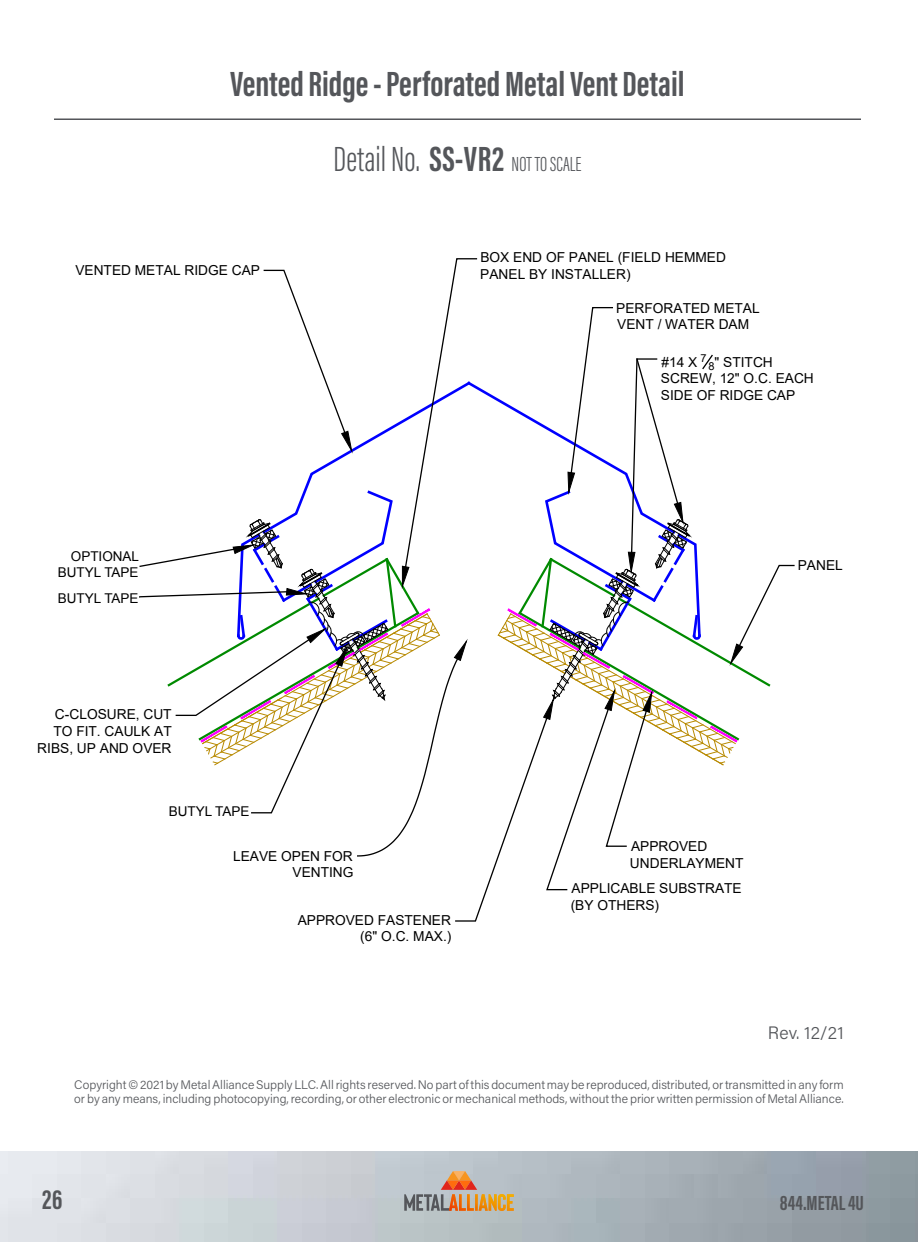
<style>
.page{position:relative;width:918px;height:1242px;background:#fff}
.page>*{position:absolute;margin:0;border:0;box-sizing:border-box;transform-origin:0 0}
.t1{font:700 36px "Acumin Pro Extra Cond";color:#54565a}
.t2{font:700 28.5px "Acumin Pro Extra Cond";color:#54565a}
.t3{font:300 21px "Acumin Pro Extra Cond";color:#54565a}
.t4{font:700 21px "Acumin Pro Extra Cond";color:#54565a}
.t5{font:300 18px "Acumin Pro";letter-spacing:.01em;color:#54565a}
.t6{font:13.8px/16.5px "Arial";color:#000}
.t7{font:13.5px/16.2px "Arial";color:#000;text-align:right}
.t8{font:300 12.3px/13.5px "Acumin Pro";color:#54565a}
.s1{font-size:36px}
.s2{font-weight:700;font-size:36px}
</style>
<div class="page">
<svg style="left:404px;top:1171px;width:110px;height:40px;background:#bea792"></svg>
<hr style="left:54px;top:118px;width:807px;height:2px;background:#54565a">
<svg style="left:139px;top:258px;width:656px;height:664px"></svg>
<div style="left:83px;top:806px;width:166px;height:32px;background:#fff"></div>
<h1 class="t1" style="left:230px;top:62px;width:456px">Vented Ridge - Perforated Metal Vent Detail</h1>
<p class="t6" style="left:75px;top:262px;width:186px">VENTED METAL RIDGE CAP</p>
<p class="t7" style="left:58px;top:549px;width:83px">OPTIONAL<br>BUTYL TAPE</p>
<p class="t7" style="left:58px;top:590px;width:82px">BUTYL TAPE</p>
<p class="t6" style="left:37px;top:706px;width:136px;text-align:right">C-CLOSURE, CUT<br>TO FIT. CAULK AT<br>RIBS, UP AND OVER</p>
<h3 class="t3" style="left:334px;top:152px;width:249px"><span class="s1">Detail No.</span> <span class="s2">SS-VR2</span> NOT TO SCALE</h3>
<p class="t6" style="left:480px;top:249px;width:247px">BOX END OF PANEL (FIELD HEMMED<br>PANEL BY INSTALLER)</p>
<p class="t6" style="left:616px;top:299px;width:145px">PERFORATED METAL<br>VENT / WATER DAM</p>
<p class="t6" style="left:661px;top:354px;width:154px">#14 X <sup>7</sup><sub>8</sub>" STITCH<br>SCREW, 12" O.C. EACH<br>SIDE OF RIDGE CAP</p>
<p class="t6" style="left:798px;top:557px;width:47px">PANEL</p>
<p class="t7" style="left:169px;top:803px;width:82px">BUTYL TAPE</p>
<p class="t6" style="left:93px;top:803px;width:156px">BUTYL TAPE, (2) ROWS</p>
<p class="t6" style="left:233px;top:848px;width:122px;text-align:right">LEAVE OPEN FOR<br>VENTING</p>
<p class="t6" style="left:298px;top:911px;width:155px;text-align:right">APPROVED FASTENER (6" O.C. MAX.)</p>
<p class="t6" style="left:630px;top:838px;width:115px">APPROVED<br>UNDERLAYMENT</p>
<p class="t6" style="left:571px;top:880px;width:172px">APPLICABLE SUBSTRATE (BY OTHERS)</p>
<h3 class="t5" style="left:768px;top:1021px;width:77px">Rev. 12/21</h3>
<p class="t8" style="left:74px;top:1078px;width:771px">Copyright © 2021 by Metal Alliance Supply LLC. All rights reserved. No part of this document may be reproduced, distributed, or transmitted in any form or by any means, including photocopying, recording, or other electronic or mechanical methods, without the prior written permission of Metal Alliance.</p>
<h2 class="t2" style="left:42px;top:1182px;width:22px">26</h2>
<h3 class="t4" style="left:780px;top:1190px;width:86px">844.METAL 4U</h3>
</div>
